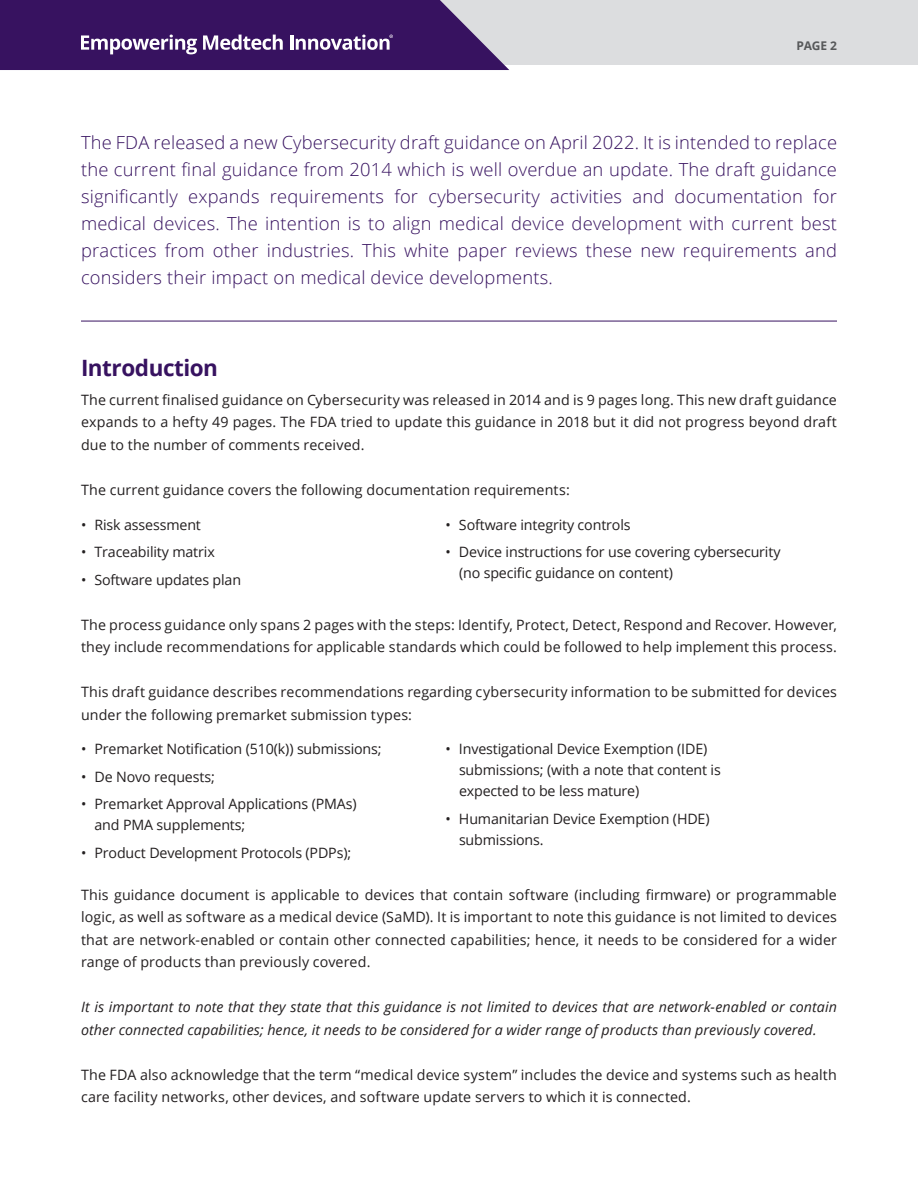
<style>
.page{position:relative;width:918px;height:1188px;background:#fff}
.page>*{position:absolute;margin:0;border:0;box-sizing:border-box;transform-origin:0 0}
.t1{font:700 22.5px "Open Sans";letter-spacing:-.02em;color:#371260}
.t2{font:300 18px/27px "Open Sans";letter-spacing:.01em;color:#371260;text-align:justify}
.Body_Copy_Main{font:14.25px/22.5px "Open Sans";letter-spacing:.01em;color:#231f20}
.Body_Main_-_Bullets{font:14.25px/21px "Open Sans";letter-spacing:-.01em;color:#231f20}
.Body_Copy_Main-2{font:italic 14.25px/22.5px "Open Sans";letter-spacing:.005em;color:#231f20}
.t3{font:700 12px "Open Sans";color:#57585a}
</style>
<div class="page">
<div style="left:0;top:0;width:918px;height:65px;background:#dcdddf"></div>
<svg style="left:0;top:0;width:509px;height:70px"></svg>
<hr style="left:81px;top:321px;width:756px;height:1px;background:#371260">
<p class="t3" style="left:796px;top:38px;width:42px">PAGE 2</p>
<p class="t2" style="left:81px;top:128px;width:758px">The FDA released a new Cybersecurity draft guidance on April 2022. It is intended to replace the current final guidance from 2014 which is well overdue an update. The draft guidance significantly expands requirements for cybersecurity activities and documentation for medical devices. The intention is to align medical device development with current best practices from other industries. This white paper reviews these new requirements and considers their impact on medical device developments.</p>
<h1 class="t1" style="left:81px;top:352px;width:139px">Introduction</h1>
<p class="Body_Copy_Main" style="left:81px;top:388px;width:757px;text-align:justify">The current finalised guidance on Cybersecurity was released in 2014 and is 9 pages long. This new draft guidance expands to a hefty 49 pages. The FDA tried to update this guidance in 2018 but it did not progress beyond draft due to the number of comments received.</p>
<p class="Body_Copy_Main" style="left:81px;top:478px;width:490px">The current guidance covers the following documentation requirements:</p>
<p class="Body_Main_-_Bullets" style="left:81px;top:513px;width:122px">• Risk assessment</p>
<p class="Body_Main_-_Bullets" style="left:81px;top:541px;width:135px">• Traceability matrix</p>
<p class="Body_Main_-_Bullets" style="left:81px;top:569px;width:162px">• Software updates plan</p>
<p class="Body_Main_-_Bullets" style="left:446px;top:513px;width:187px">• Software integrity controls</p>
<p class="Body_Main_-_Bullets" style="left:459px;top:541px;width:323px;text-indent:-14px">• Device instructions for use covering cybersecurity (no specific guidance on content)</p>
<p class="Body_Copy_Main" style="left:81px;top:613px;width:758px">The process guidance only spans 2 pages with the steps: Identify, Protect, Detect, Respond and Recover. However, they include recommendations for applicable standards which could be followed to help implement this process.</p>
<p class="Body_Copy_Main" style="left:81px;top:681px;width:757px">This draft guidance describes recommendations regarding cybersecurity information to be submitted for devices under the following premarket submission types:</p>
<p class="Body_Main_-_Bullets" style="left:81px;top:738px;width:302px">• Premarket Notification (510(k)) submissions;</p>
<p class="Body_Main_-_Bullets" style="left:81px;top:766px;width:135px">• De Novo requests;</p>
<p class="Body_Main_-_Bullets" style="left:94px;top:793px;width:264px;text-indent:-14px">• Premarket Approval Applications (PMAs) and PMA supplements;</p>
<p class="Body_Main_-_Bullets" style="left:81px;top:842px;width:272px">• Product Development Protocols (PDPs);</p>
<p class="Body_Main_-_Bullets" style="left:459px;top:738px;width:263px;text-indent:-14px">• Investigational Device Exemption (IDE) submissions; (with a note that content is expected to be less mature)</p>
<p class="Body_Main_-_Bullets" style="left:459px;top:808px;width:252px;text-indent:-14px">• Humanitarian Device Exemption (HDE) submissions.</p>
<p class="Body_Copy_Main" style="left:81px;top:883px;width:757px;text-align:justify">This guidance document is applicable to devices that contain software (including firmware) or programmable logic, as well as software as a medical device (SaMD). It is important to note this guidance is not limited to devices that are network-enabled or contain other connected capabilities; hence, it needs to be considered for a wider range of products than previously covered.</p>
<p class="Body_Copy_Main-2" style="left:81px;top:996px;width:757px">It is important to note that they state that this guidance is not limited to devices that are network-enabled or contain other connected capabilities; hence, it needs to be considered for a wider range of products than previously covered.</p>
<p class="Body_Copy_Main" style="left:81px;top:1063px;width:757px">The FDA also acknowledge that the term “medical device system” includes the device and systems such as health care facility networks, other devices, and software update servers to which it is connected.</p>
</div>
